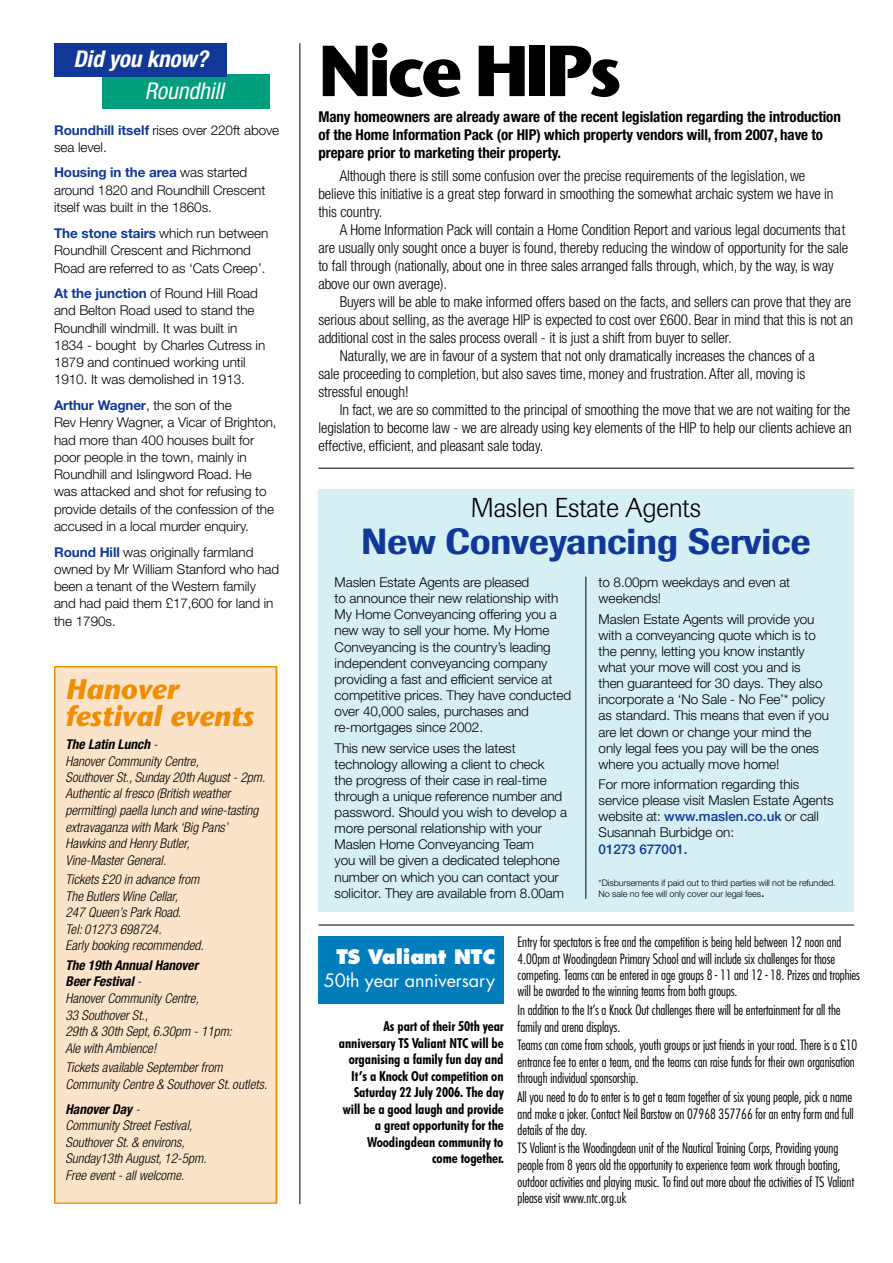
<style>
.page{position:relative;width:893px;height:1263px;background:#fff}
.page>*{position:absolute;margin:0;border:0;box-sizing:border-box;transform-origin:0 0}
.t1{font:700 72px "Stone Sans";letter-spacing:-.05em;color:#000}
.t2{font:500 36px "Imago";letter-spacing:-.005em;color:#113898}
.t3{font:italic 700 28.5px/27px "Stone Sans";letter-spacing:-.005em;color:#ee8e00}
.t4{font:300 27px "Imago";letter-spacing:-.005em;color:#000}
.t5{font:italic 700 condensed 23.1px "Helvetica Neue";letter-spacing:-.005em;color:#fff}
.t6{font:italic condensed 23.1px "Helvetica Neue";color:#fff}
.t7{font:800 19.5px "Futura";letter-spacing:-.005em;color:#fff}
.t8{font:18px "Futura";letter-spacing:-.005em;color:#fff}
.t9{font:300 condensed 15px/18px "Helvetica Neue";letter-spacing:-.005em;color:#000}
.t10{font:700 condensed 15px/18px "Helvetica Neue";letter-spacing:-.005em;color:#000}
.t11{font:300 condensed 13.8px/16.5px "Futura";letter-spacing:-.005em;color:#000}
.t12{font:700 condensed 13.8px/16.5px "Futura BT";letter-spacing:-.005em;color:#000;text-align:right}
.t13{font:300 13.5px/16px "Helvetica Neue";letter-spacing:-.005em;color:#000}
.t14{font:italic 300 condensed 13.5px/16.5px "Helvetica Neue";letter-spacing:-.005em;color:#000}
.t15{font:500 13.5px "Helvetica Neue";letter-spacing:-.005em;color:#113898}
.t16{font:300 9px/10.5px "Helvetica Neue";letter-spacing:-.005em;color:#000}
.s1{font-weight:700;color:#113898}
.s2{font-weight:700}
.s3{font-weight:500;color:#113898}
.s4{font-size:15px}
</style>
<div class="page">
<div style="left:318px;top:489px;width:535px;height:422px;background:#d5eff5"></div>
<div style="left:102px;top:75px;width:168px;height:34px;background:#009e7c"></div>
<div style="left:54px;top:43px;width:172px;height:34px;background:#113898"></div>
<div style="left:54px;top:666px;width:223px;height:538px;background:#fbe3ca"></div>
<hr style="left:299px;top:43px;width:1px;height:1161px;background:#000">
<hr style="left:585px;top:577px;width:1px;height:322px;background:#000">
<div style="left:318px;top:936px;width:185px;height:68px;background:#007dba"></div>
<hr style="left:318px;top:468px;width:536px;height:1px;background:#000">
<hr style="left:318px;top:925px;width:536px;height:1px;background:#000">
<h3 class="t5" style="left:73px;top:45px;width:136px">Did you know?</h3>
<h3 class="t6" style="left:145px;top:77px;width:81px">Roundhill</h3>
<p class="t13" style="left:54px;top:121px;width:227px;line-height:17.2px"><span class="s1">Roundhill itself</span> rises over 220ft above sea level.</p>
<p class="t13" style="left:54px;top:164px;width:213px;line-height:17.2px"><span class="s1">Housing in the area</span> was started around 1820 and Roundhill Crescent itself was built in the 1860s.</p>
<p class="t13" style="left:54px;top:224px;width:216px;line-height:17.2px"><span class="s1">The stone stairs</span> which run between<br>Roundhill Crescent and Richmond<br>Road are referred to as ‘Cats Creep’.</p>
<p class="t13" style="left:54px;top:284px;width:213px;line-height:17.2px"><span class="s1">At the junction</span> of Round Hill Road and Belton Road used to stand the Roundhill windmill. It was built in 1834 - bought by Charles Cutress in 1879 and continued working until 1910. It was demolished in 1913.</p>
<p class="t13" style="left:54px;top:396px;width:224px;line-height:17.2px"><span class="s1">Arthur Wagner</span>, the son of the<br>Rev Henry Wagner, a Vicar of Brighton, had more than 400 houses built for poor people in the town, mainly in Roundhill and Islingword Road. He was attacked and shot for refusing to provide details of the confession of the accused in a local murder enquiry.</p>
<p class="t13" style="left:54px;top:543px;width:227px;line-height:17.2px"><span class="s1">Round Hill</span> was originally farmland owned by Mr William Stanford who had been a tenant of the Western family and had paid them £17,600 for land in the 1790s.</p>
<h3 class="t3" style="left:66px;top:675px;width:190px">Hanover festival events</h3>
<p class="t14" style="left:66px;top:736px;width:201px"><span class="s2">The Latin Lunch</span> -<br>Hanover Community Centre,<br>Southover St., Sunday 20th August - 2pm.<br>Authentic al fresco (British weather permitting) paella lunch and wine-tasting extravaganza with Mark ‘Big Pans’<br>Hawkins and Henry Butler,<br>Vine-Master General.</p>
<p class="t14" style="left:66px;top:871px;width:139px">Tickets £20 in advance from<br>The Butlers Wine Cellar,<br>247 Queen’s Park Road.<br>Tel: 01273 698724.<br>Early booking recommended.</p>
<p class="t14" style="left:66px;top:957px;width:168px"><span class="s2">The 19th Annual Hanover<br>Beer Festival</span> -<br>Hanover Community Centre,<br>33 Southover St.,<br>29th &amp; 30th Sept, 6.30pm - 11pm:<br>Ale with Ambience!</p>
<p class="t14" style="left:66px;top:1059px;width:203px">Tickets available September from<br>Community Centre &amp; Southover St. outlets.</p>
<p class="t14" style="left:66px;top:1101px;width:143px"><span class="s2">Hanover Day</span> -<br>Community Street Festival,<br>Southover St. &amp; environs,<br>Sunday13th August, 12-5pm.<br>Free event - all welcome.</p>
<h1 class="t1" style="left:318px;top:28px;width:305px">Nice HIPs</h1>
<p class="t10" style="left:318px;top:108px;width:524px">Many homeowners are already aware of the recent legislation regarding the introduction of the Home Information Pack (or HIP) which property vendors will, from 2007, have to prepare prior to marketing their property.</p>
<p class="t9" style="left:318px;top:166px;width:516px;text-indent:21px">Although there is still some confusion over the precise requirements of the legislation, we believe this initiative is a great step forward in smoothing the somewhat archaic system we have in this country.</p>
<p class="t9" style="left:318px;top:220px;width:531px;text-indent:21px">A Home Information Pack will contain a Home Condition Report and various legal documents that are usually only sought once a buyer is found, thereby reducing the window of opportunity for the sale to fall through (nationally, about one in three sales arranged falls through, which, by the way, is way above our own average).</p>
<p class="t9" style="left:339px;top:292px;width:513px">Buyers will be able to make informed offers based on the facts, and sellers can prove that they are</p>
<p class="t9" style="left:318px;top:310px;width:536px">serious about selling, as the average HIP is expected to cost over £600. Bear in mind that this is not an</p>
<p class="t9" style="left:318px;top:328px;width:415px">additional cost in the sales process overall - it is just a shift from buyer to seller.</p>
<p class="t9" style="left:339px;top:346px;width:477px">Naturally, we are in favour of a system that not only dramatically increases the chances of a</p>
<p class="t9" style="left:318px;top:364px;width:488px">sale proceeding to completion, but also saves time, money and frustration. After all, moving is</p>
<p class="t9" style="left:318px;top:382px;width:92px">stressful enough!</p>
<p class="t9" style="left:339px;top:400px;width:512px">In fact, we are so committed to the principal of smoothing the move that we are not waiting for the</p>
<p class="t9" style="left:318px;top:418px;width:535px">legislation to become law - we are already using key elements of the HIP to help our clients achieve an</p>
<p class="t9" style="left:318px;top:436px;width:226px">effective, efficient, and pleasant sale today.</p>
<h3 class="t4" style="left:471px;top:492px;width:232px">Maslen Estate Agents</h3>
<h2 class="t2" style="left:361px;top:520px;width:451px">New Conveyancing Service</h2>
<p class="t13" style="left:334px;top:574px;width:238px">Maslen Estate Agents are pleased<br>to announce their new relationship with My Home Conveyancing offering you a new way to sell your home. My Home Conveyancing is the country’s leading independent conveyancing company providing a fast and efficient service at competitive prices. They have conducted over 40,000 sales, purchases and re-mortgages since 2002.</p>
<p class="t13" style="left:334px;top:740px;width:234px">This new service uses the latest technology allowing a client to check<br>the progress of their case in real-time through a unique reference number and password. Should you wish to develop a more personal relationship with your Maslen Home Conveyancing Team<br>you will be given a dedicated telephone number on which you can contact your solicitor. They are available from 8.00am</p>
<p class="t13" style="left:598px;top:574px;width:193px">to 8.00pm weekdays and even at weekends!</p>
<p class="t13" style="left:598px;top:610px;width:232px">Maslen Estate Agents will provide you with a conveyancing quote which is to the penny, letting you know instantly what your move will cost you and is then guaranteed for 30 days. They also incorporate a ‘No Sale - No Fee’* policy as standard. This means that even if you are let down or change your mind the only legal fees you pay will be the ones where you actually move home!</p>
<p class="t13" style="left:598px;top:776px;width:236px">For more information regarding this service please visit Maslen Estate Agents website at: <span class="s3">www.maslen.co.uk</span> or call Susannah Burbidge on:</p>
<p class="t15" style="left:598px;top:841px;width:90px">01273 677001.</p>
<p class="t16" style="left:598px;top:878px;width:238px">*Disbursements if paid out to third parties will not be refunded.<br>No sale no fee will only cover our legal fees<span class="s4">.</span></p>
<h3 class="t7" style="left:336px;top:945px;width:160px">TS Valiant NTC</h3>
<h3 class="t8" style="left:324px;top:968px;width:173px">50th year anniversary</h3>
<p class="t12" style="left:339px;top:1018px;width:166px">As part of their 50th year anniversary TS Valiant NTC will be organising a family fun day and<br>It’s a Knock Out competition on<br>Saturday 22 July 2006. The day will be a good laugh and provide a great opportunity for the<br>Woodingdean community to come together.</p>
<p class="t11" style="left:517px;top:934px;width:344px">Entry for spectators is free and the competition is being held between 12 noon and 4.00pm at Woodingdean Primary School and will include six challenges for those competing. Teams can be entered in age groups 8 - 11 and 12 - 18. Prizes and trophies will be awarded to the winning teams from both groups.</p>
<p class="t11" style="left:517px;top:1002px;width:324px">In addition to the It’s a Knock Out challenges there will be entertainment for all the family and arena displays.</p>
<p class="t11" style="left:517px;top:1037px;width:341px">Teams can come from schools, youth groups or just friends in your road. There is a £10 entrance fee to enter a team, and the teams can raise funds for their own organisation through individual sponsorship.</p>
<p class="t11" style="left:517px;top:1088px;width:337px;text-align:justify">All you need to do to enter is to get a team together of six young people, pick a name and make a joker. Contact Neil Barstow on 07968 357766 for an entry form and full details of the day.</p>
<p class="t11" style="left:517px;top:1140px;width:338px">TS Valiant is the Woodingdean unit of the Nautical Training Corps, Providing young people from 8 years old the opportunity to experience team work through boating, outdoor activities and playing music. To find out more about the activities of TS Valiant please visit www.ntc.org.uk</p>
</div>
